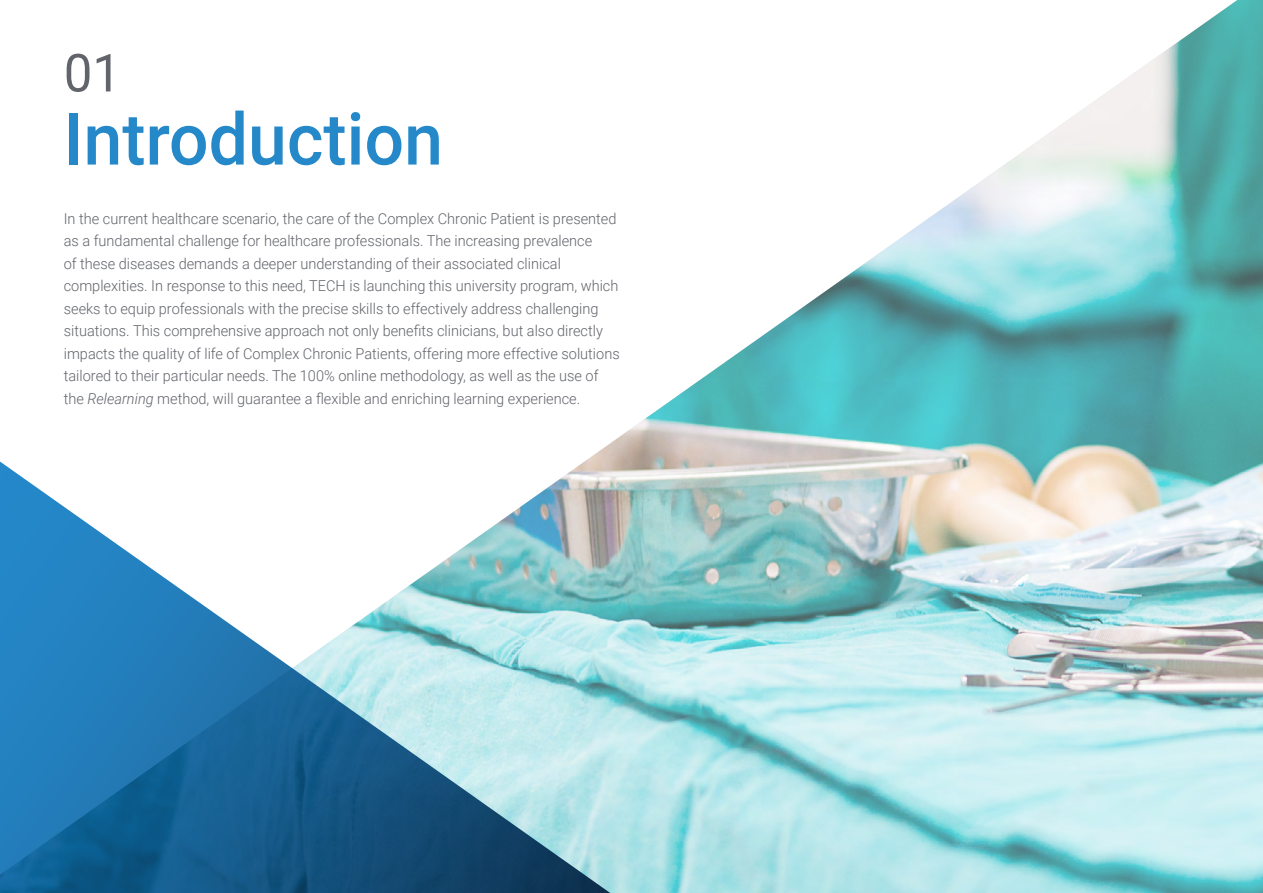
<style>
.page{position:relative;width:1263px;height:893px;background:#fff}
.page>*{position:absolute;margin:0;border:0;box-sizing:border-box;transform-origin:0 0}
.t1{font:500 72px "Roboto";color:#2488c9}
.t2{font:52.5px "Roboto";color:#61646a}
.t3{font:300 15px/22.5px "Roboto";color:#61646a}
.s1{font-style:italic}
</style>
<div class="page">
<img style="left:607px;top:0;width:656px;height:893px">
<svg style="left:0;top:446px;width:640px;height:447px"></svg>
<h2 class="t2" style="left:64px;top:36px;width:59px">01</h2>
<h1 class="t1" style="left:64px;top:89px;width:381px">Introduction</h1>
<p class="t3" style="left:64px;top:207px;width:557px">In the current healthcare scenario, the care of the Complex Chronic Patient is presented as a fundamental challenge for healthcare professionals. The increasing prevalence<br>of these diseases demands a deeper understanding of their associated clinical complexities. In response to this need, TECH is launching this university program, which seeks to equip professionals with the precise skills to effectively address challenging situations. This comprehensive approach not only benefits clinicians, but also directly impacts the quality of life of Complex Chronic Patients, offering more effective solutions tailored to their particular needs. The 100% online methodology, as well as the use of the <span class="s1">Relearning</span> method, will guarantee a flexible and enriching learning experience.</p>
</div>
